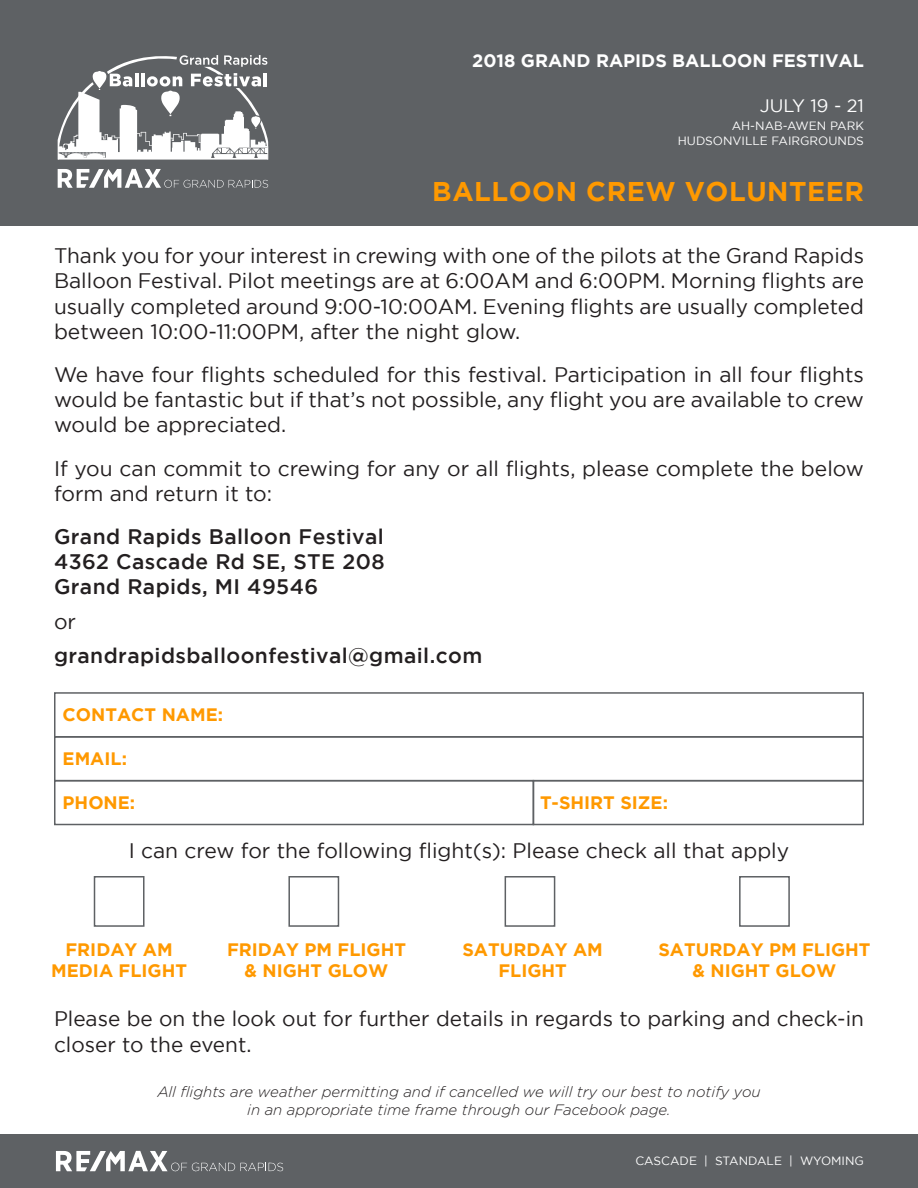
<style>
.page{position:relative;width:918px;height:1188px;background:#fff}
.page>*{position:absolute;margin:0;border:0;box-sizing:border-box;transform-origin:0 0}
.t1{font:700 27px "Gotham";letter-spacing:.02em;color:#f90}
.t2{font:21px/25.2px "Gotham";color:#231f20;text-align:justify}
.t3{font:500 21px "Gotham";letter-spacing:.02em;color:#231f20}
.t4{font:700 18px/21.6px "Gotham";color:#f90;text-align:center}
.t5{font:700 18px "Gotham";color:#fff}
.t6{font:18px "Gotham";color:#fff}
.t7{font:italic 300 15px "Gotham Rounded";color:#231f20}
.t8{font:12px "Gotham";color:#fff}
</style>
<div class="page">
<div style="left:0;top:0;width:918px;height:226px;background:#5e6164"></div>
<div style="left:0;top:1134px;width:918px;height:54px;background:#5e6164"></div>
<div style="left:54px;top:692px;width:810px;height:46px;border:2px solid #5e6164"></div>
<div style="left:54px;top:736px;width:810px;height:45px;border:2px solid #5e6164"></div>
<div style="left:54px;top:780px;width:480px;height:45px;border:2px solid #5e6164"></div>
<div style="left:94px;top:876px;width:51px;height:51px;border:2px solid #5e6164"></div>
<div style="left:288px;top:876px;width:51px;height:51px;border:2px solid #5e6164"></div>
<div style="left:505px;top:876px;width:50px;height:51px;border:2px solid #5e6164"></div>
<div style="left:739px;top:876px;width:51px;height:51px;border:2px solid #5e6164"></div>
<div style="left:533px;top:780px;width:331px;height:45px;border:2px solid #5e6164"></div>
<svg style="left:58px;top:55px;width:210px;height:105px"></svg>
<svg style="left:58px;top:169px;width:210px;height:19px"></svg>
<svg style="left:56px;top:1151px;width:227px;height:21px"></svg>
<p class="t5" style="left:472px;top:50px;width:393px">2018 GRAND RAPIDS BALLOON FESTIVAL</p>
<p class="t6" style="left:760px;top:96px;width:106px">JULY 19 - 21</p>
<p class="t8" style="left:732px;top:119px;width:134px">AH-NAB-AWEN PARK</p>
<p class="t8" style="left:678px;top:134px;width:188px">HUDSONVILLE FAIRGROUNDS</p>
<p class="t1" style="left:432px;top:176px;width:433px">BALLOON CREW VOLUNTEER</p>
<p class="t2" style="left:54px;top:243px;width:812px">Thank you for your interest in crewing with one of the pilots at the Grand Rapids Balloon Festival. Pilot meetings are at 6:00AM and 6:00PM. Morning flights are usually completed around 9:00-10:00AM. Evening flights are usually completed</p>
<p class="t2" style="left:54px;top:319px;width:468px">between 10:00-11:00PM, after the night glow.</p>
<p class="t2" style="left:54px;top:362px;width:812px">We have four flights scheduled for this festival. Participation in all four flights would be fantastic but if that’s not possible, any flight you are available to crew would be appreciated.</p>
<p class="t2" style="left:54px;top:455px;width:812px">If you can commit to crewing for any or all flights, please complete the below form and return it to:</p>
<p class="t3" style="left:54px;top:525px;width:331px">Grand Rapids Balloon Festival</p>
<p class="t3" style="left:54px;top:550px;width:332px">4362 Cascade Rd SE, STE 208</p>
<p class="t3" style="left:54px;top:575px;width:266px">Grand Rapids, MI 49546</p>
<p class="t2" style="left:54px;top:608px;width:24px">or</p>
<p class="t3" style="left:54px;top:644px;width:430px">grandrapidsballoonfestival@gmail.com</p>
<p class="t4" style="left:63px;top:704px;width:162px">CONTACT NAME:</p>
<p class="t4" style="left:63px;top:748px;width:66px">EMAIL:</p>
<p class="t4" style="left:63px;top:792px;width:74px">PHONE:</p>
<p class="t4" style="left:540px;top:792px;width:130px">T-SHIRT SIZE:</p>
<p class="t2" style="left:129px;top:838px;width:662px">I can crew for the following flight(s): Please check all that apply</p>
<p class="t4" style="left:65px;top:938px;width:109px">FRIDAY AM</p>
<p class="t4" style="left:51px;top:960px;width:137px">MEDIA FLIGHT</p>
<p class="t4" style="left:227px;top:938px;width:180px">FRIDAY PM FLIGHT</p>
<p class="t4" style="left:245px;top:960px;width:145px">&amp; NIGHT GLOW</p>
<p class="t4" style="left:462px;top:938px;width:142px">SATURDAY AM<br>FLIGHT</p>
<p class="t4" style="left:658px;top:938px;width:214px">SATURDAY PM FLIGHT</p>
<p class="t4" style="left:693px;top:960px;width:145px">&amp; NIGHT GLOW</p>
<p class="t2" style="left:54px;top:1006px;width:812px">Please be on the look out for further details in regards to parking and check-in closer to the event.</p>
<p class="t7" style="left:157px;top:1081px;width:605px">All flights are weather permitting and if cancelled we will try our best to notify you</p>
<p class="t7" style="left:247px;top:1099px;width:425px">in an appropriate time frame through our Facebook page.</p>
<p class="t8" style="left:635px;top:1154px;width:230px">CASCADE | STANDALE | WYOMING</p>
</div>
